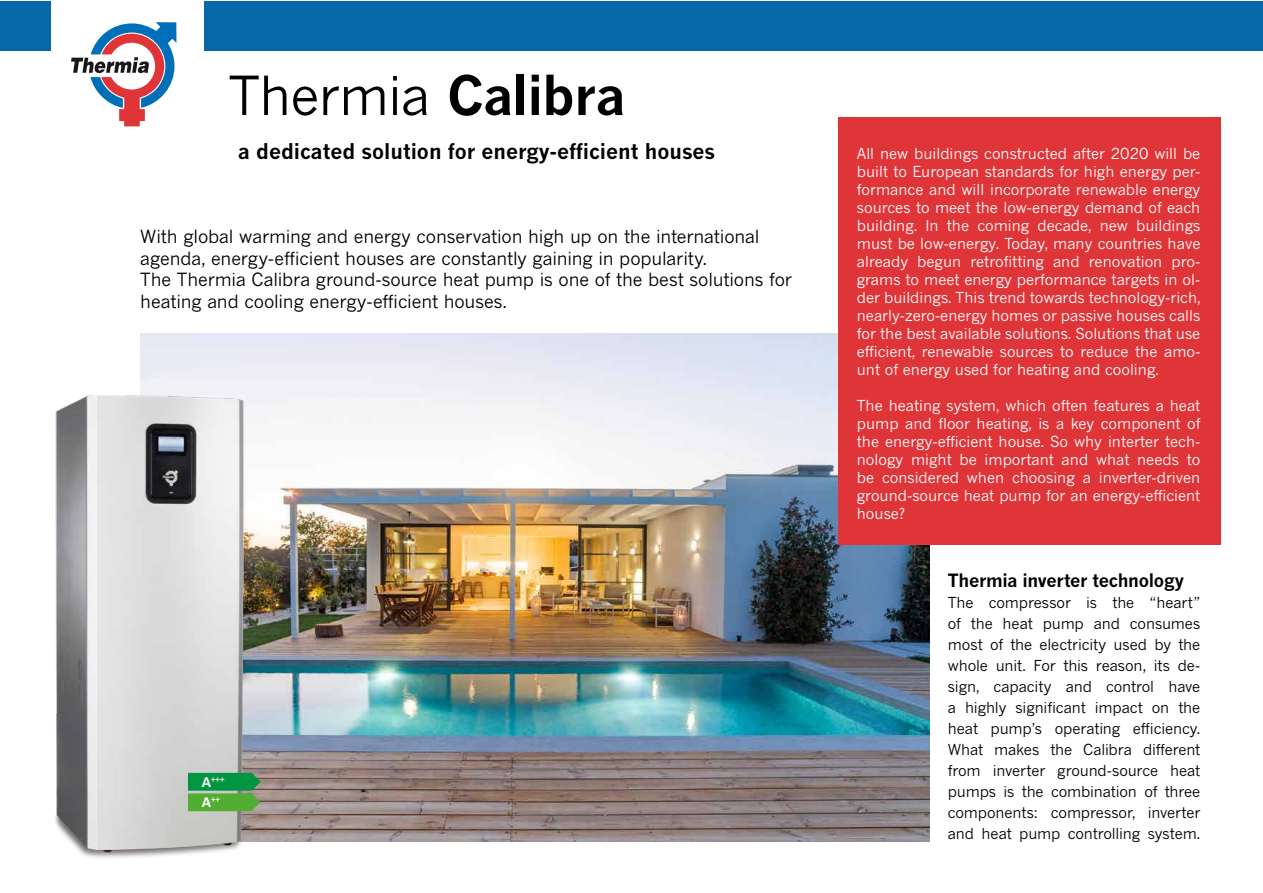
<style>
.page{position:relative;width:1263px;height:893px;background:#fff}
.page>*{position:absolute;margin:0;border:0;box-sizing:border-box;transform-origin:0 0}
.t1{font:53.25px "News Gothic MT Pro";letter-spacing:-.015em;color:#000}
.t2{font:700 21px "News Gothic MT Pro";color:#000}
.t3{font:18px/21.6px "News Gothic MT Pro";letter-spacing:-.01em;color:#000}
.t4{font:700 18px "News Gothic MT Pro";letter-spacing:-.015em;color:#000}
.t5{font:15px/18px "News Gothic MT Pro";color:#fff;text-align:justify}
.t6{font:15px/21px "News Gothic MT Pro";letter-spacing:-.01em;color:#000;text-align:justify}
.t7{font:700 9px "Calibri";color:#fff}
.s1{font-weight:700}
.s2{font-size:15.45px}
</style>
<div class="page">
<img style="left:320px;top:333px;width:609px;height:509px">
<img style="left:55px;top:333px;width:265px;height:525px">
<div style="left:838px;top:117px;width:382px;height:427px;background:#df3539"></div>
<div style="left:1px;top:1px;width:1262px;height:49px;background:#0668a9"></div>
<div style="left:51px;top:0;width:153px;height:152px;background:#fff"></div>
<svg style="left:71px;top:22px;width:105px;height:104px"></svg>
<svg style="left:188px;top:773px;width:73px;height:38px"></svg>
<h1 class="t1" style="left:229px;top:63px;width:399px">Thermia <span class="s1">Calibra</span></h1>
<h2 class="t2" style="left:238px;top:139px;width:478px">a dedicated solution for energy-efficient houses</h2>
<p class="t3" style="left:140px;top:225px;width:653px">With global warming and energy conservation high up on the international agenda, energy-efficient houses are constantly gaining in popularity.<br>The Thermia Calibra ground-source heat pump is one of the best solutions for heating and cooling energy-efficient houses.</p>
<p class="t7" style="left:202px;top:772px;width:24px"><span class="s2">A</span>+++</p>
<p class="t7" style="left:202px;top:793px;width:20px"><span class="s2">A</span>++</p>
<p class="t5" style="left:857px;top:144px;width:345px">All new buildings constructed after 2020 will be built to European standards for high energy per&shy;formance and will incorporate renewable energy sources to meet the low-energy demand of each building. In the coming decade, new buildings must be low-energy. Today, many countries have already begun retrofitting and renovation pro&shy;grams to meet energy performance targets in ol&shy;der buildings. This trend towards technology-rich, nearly-zero-energy homes or passive houses calls for the best available solutions. Solutions that use efficient, renewable sources to reduce the amo&shy;unt of energy used for heating and cooling.</p>
<p class="t5" style="left:857px;top:396px;width:345px">The heating system, which often features a heat pump and floor heating, is a key component of the energy-efficient house. So why interter tech&shy;nology might be important and what needs to be considered when choosing a inverter-driven ground-source heat pump for an energy-efficient house?</p>
<p class="t4" style="left:948px;top:569px;width:238px">Thermia inverter technology</p>
<p class="t6" style="left:948px;top:591px;width:254px">The compressor is the “heart” of the heat pump and consumes most of the electricity used by the whole unit. For this reason, its de&shy;sign, capacity and control have a highly significant impact on the heat pump’s operating efficiency.<br>What makes the Calibra different from inverter ground-source heat pumps is the combination of three components: compressor, inverter and heat pump controlling system.</p>
</div>
